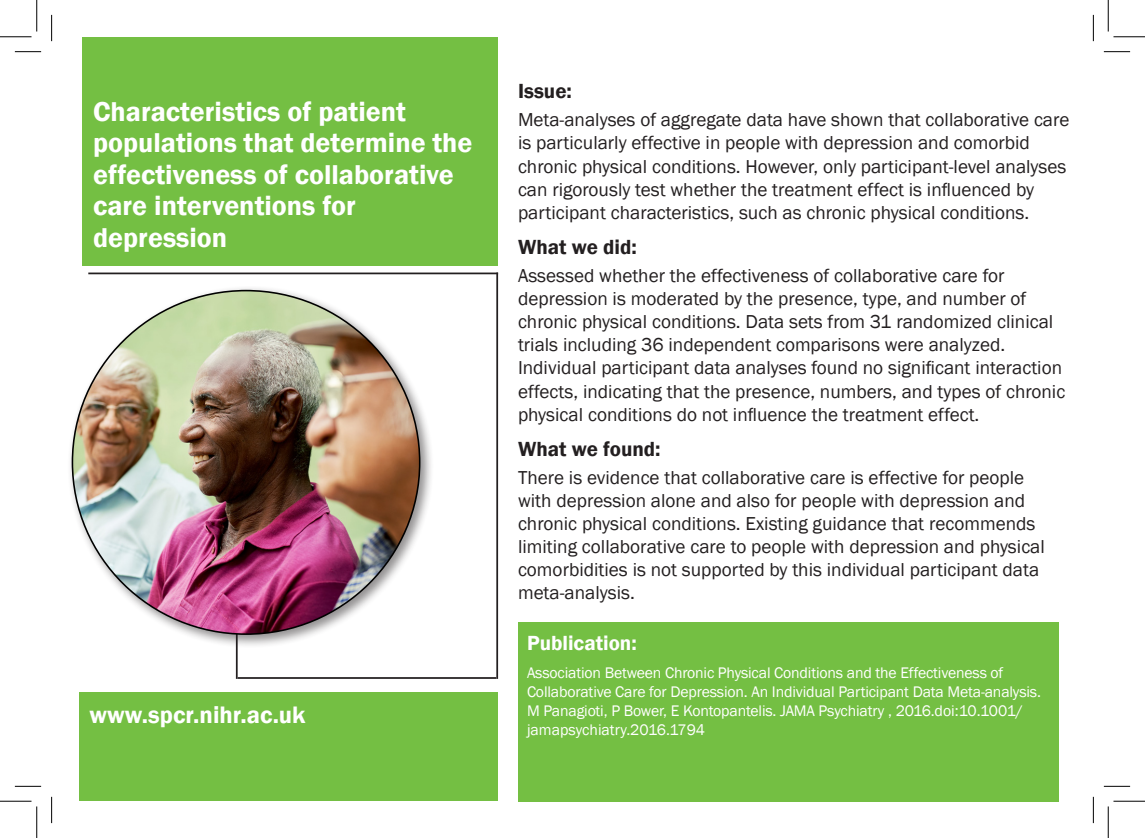
<style>
.page{position:relative;width:1145px;height:838px;background:#fff}
.page>*{position:absolute;margin:0;border:0;box-sizing:border-box;transform-origin:0 0}
.t1{font:600 28px/31.5px "Franklin Gothic";color:#fff}
.t2{font:600 24.5px "Franklin Gothic";color:#fff}
.t3{font:600 21px "Franklin Gothic";color:#231f20}
.t4{font:600 21px "Franklin Gothic";color:#fff}
.t5{font:19.25px/23.1px "Franklin Gothic";color:#231f20}
.t6{font:15.75px/18.9px "Franklin Gothic";letter-spacing:-.01em;color:#fff}
</style>
<div class="page">
<hr style="left:236px;top:631px;width:2px;height:47px;background:#231f20">
<div style="left:518px;top:621px;width:541px;height:180px;background:#74bf43"></div>
<hr style="left:238px;top:677px;width:258px;height:1px;background:#231f20">
<div style="left:83px;top:37px;width:415px;height:228px;background:#74bf43"></div>
<hr style="left:88px;top:272px;width:410px;height:2px;background:#231f20">
<div style="left:68px;top:286px;width:366px;height:362px;background:#231f20;opacity:.49"></div>
<img style="left:72px;top:290px;width:348px;height:344px">
<hr style="left:496px;top:272px;width:2px;height:406px;background:#231f20">
<div style="left:80px;top:692px;width:418px;height:109px;background:#74bf43"></div>
<svg style="left:15px;top:51px;width:26px;height:1px"></svg>
<svg style="left:1104px;top:51px;width:26px;height:1px"></svg>
<svg style="left:15px;top:786px;width:26px;height:1px"></svg>
<svg style="left:1104px;top:786px;width:26px;height:1px"></svg>
<svg style="left:51px;top:15px;width:1px;height:26px"></svg>
<svg style="left:51px;top:796px;width:1px;height:27px"></svg>
<svg style="left:1093px;top:15px;width:1px;height:26px"></svg>
<svg style="left:1093px;top:796px;width:1px;height:27px"></svg>
<hr style="left:0;top:36px;width:32px;height:1px;background:#000">
<hr style="left:1113px;top:36px;width:32px;height:1px;background:#000">
<hr style="left:0;top:800px;width:32px;height:1px;background:#000">
<hr style="left:1113px;top:800px;width:32px;height:1px;background:#000">
<hr style="left:36px;top:0;width:1px;height:31px;background:#000">
<hr style="left:36px;top:806px;width:1px;height:31px;background:#000">
<hr style="left:1108px;top:0;width:1px;height:31px;background:#000">
<hr style="left:1108px;top:806px;width:1px;height:31px;background:#000">
<p class="t1" style="left:93px;top:96px;width:381px">Characteristics of patient populations that determine the effectiveness of collaborative care interventions for depression</p>
<p class="t2" style="left:90px;top:699px;width:217px">www.spcr.nihr.ac.uk</p>
<p class="t3" style="left:518px;top:78px;width:55px">Issue:</p>
<p class="t5" style="left:518px;top:109px;width:553px">Meta-analyses of aggregate data have shown that collaborative care is particularly effective in people with depression and comorbid chronic physical conditions. However, only participant-level analyses can rigorously test whether the treatment effect is influenced by participant characteristics, such as chronic physical conditions.</p>
<p class="t3" style="left:518px;top:234px;width:120px">What we did:</p>
<p class="t5" style="left:518px;top:264px;width:549px">Assessed whether the effectiveness of collaborative care for depression is moderated by the presence, type, and number of chronic physical conditions. Data sets from 31 randomized clinical trials including 36 independent comparisons were analyzed.<br>Individual participant data analyses found no significant interaction effects, indicating that the presence, numbers, and types of chronic physical conditions do not influence the treatment effect.</p>
<p class="t3" style="left:518px;top:436px;width:144px">What we found:</p>
<p class="t5" style="left:518px;top:466px;width:528px">There is evidence that collaborative care is effective for people with depression alone and also for people with depression and chronic physical conditions. Existing guidance that recommends limiting collaborative care to people with depression and physical comorbidities is not supported by this individual participant data meta-analysis.</p>
<p class="t4" style="left:527px;top:629px;width:111px">Publication:</p>
<p class="t6" style="left:527px;top:664px;width:516px">Association Between Chronic Physical Conditions and the Effectiveness of Collaborative Care for Depression. An Individual Participant Data Meta-analysis.<br>M Panagioti, P Bower, E Kontopantelis. JAMA Psychiatry , 2016.doi:10.1001/ jamapsychiatry.2016.1794</p>
</div>
